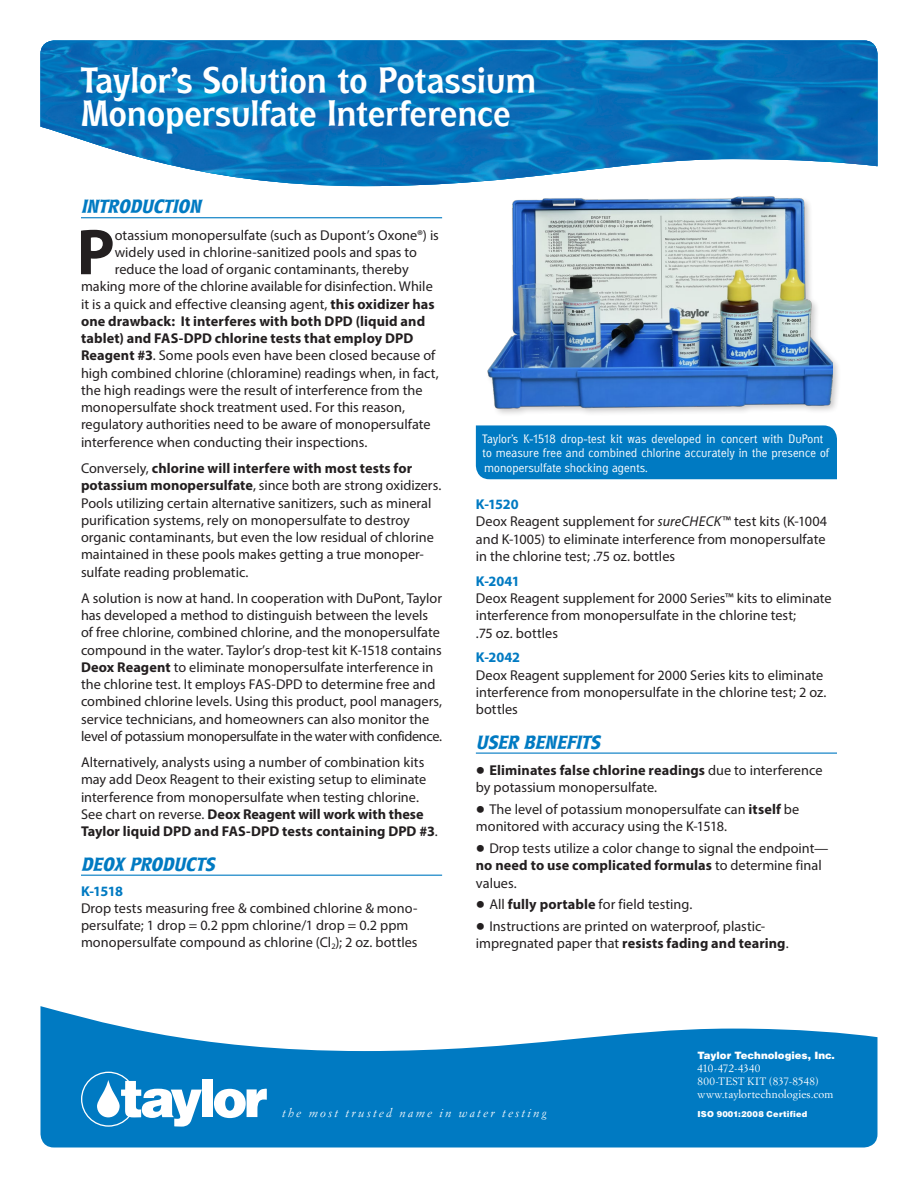
<style>
.page{position:relative;width:918px;height:1188px;background:#fff}
.page>*{position:absolute;margin:0;border:0;box-sizing:border-box;transform-origin:0 0}
.Initial_Drop_Cap{font:700 65.4px "Myriad Pro";color:#231f20}
.Heading{font:700 36px/33px "Rynders";letter-spacing:-.005em;color:#fff}
.Subheads{font:italic 800 18.75px "Rynders";color:#007ac2}
.Body_Text{font:14.25px/17.2px "Myriad Pro";color:#231f20}
.Initial_Drop_Cap-2{font:14.25px "Myriad Pro";color:#231f20}
.Kit_Description{font:14.25px/17.2px "Myriad Pro";letter-spacing:.005em;color:#231f20}
.Initial_Drop_Cap-3{font:700 14.25px "Myriad Pro";letter-spacing:.01em;color:#231f20}
.Kit_Number{font:700 14.25px "Myriad Pro";letter-spacing:-.015em;color:#007ac2}
.Captions_Description{font:300 12px/14.2px "Rynders";letter-spacing:.01em;color:#fff}
.t1{font:italic 12px "Simoncini Garamond";letter-spacing:.18em;color:#fff}
.t2{font:11.25px "Simoncini Garamond";letter-spacing:.005em;color:#fff}
.t3{font:11.25px "Simoncini Garamond";letter-spacing:-.015em;color:#fff}
.t4{font:900 10.2px "Helvetica";color:#fff}
.Captions_Description-2{font:900 8.25px "Helvetica";letter-spacing:.025em;color:#fff}
.s1{font-weight:700}
.s2{font-style:italic}
.s3{font-size:33px}
.s4{font-size:10.5px}
</style>
<div class="page">
<svg style="left:40px;top:1006px;width:837px;height:142px;fill:#007ac2"></svg>
<img style="left:40px;top:40px;width:838px;height:146px">
<svg style="left:81px;top:1072px;width:121px;height:55px"></svg>
<div style="left:203px;top:1079px;width:10px;height:38px;background:#fff"></div>
<svg style="left:214px;top:1088px;width:53px;height:30px"></svg>
<hr style="left:81px;top:217px;width:361px;height:1px;background:#007ac2">
<hr style="left:81px;top:875px;width:361px;height:1px;background:#007ac2">
<hr style="left:476px;top:753px;width:361px;height:1px;background:#007ac2">
<div style="left:485px;top:194px;width:356px;height:223px;background:#231f20;opacity:.25"></div>
<img style="left:485px;top:194px;width:347px;height:223px">
<div style="left:476px;top:425px;width:361px;height:54px;background:#007ac2"></div>
<p class="Heading" style="left:81px;top:63px;width:457px">Taylor’s Solution to Potassium<br>Monopersulfate Interference</p>
<p class="Subheads" style="left:81px;top:196px;width:121px">INTRODUCTION</p>
<p class="Initial_Drop_Cap" style="left:77px;top:210px;width:40px">P</p>
<p class="Initial_Drop_Cap-2" style="left:115px;top:226px;width:326px">otassium monopersulfate (such as Dupont’s Oxone®) is</p>
<p class="Initial_Drop_Cap-2" style="left:115px;top:243px;width:304px">widely used in chlorine-sanitized pools and spas to</p>
<p class="Initial_Drop_Cap-2" style="left:115px;top:261px;width:296px">reduce the load of organic contaminants, thereby</p>
<p class="Initial_Drop_Cap-2" style="left:81px;top:278px;width:353px">making more of the chlorine available for disinfection. While</p>
<p class="Initial_Drop_Cap-2" style="left:81px;top:295px;width:355px">it is a quick and effective cleansing agent, <span class="s1">this oxidizer has</span></p>
<p class="Initial_Drop_Cap-3" style="left:81px;top:312px;width:346px">one drawback: It interferes with both DPD (liquid and</p>
<p class="Initial_Drop_Cap-3" style="left:81px;top:329px;width:334px">tablet) and FAS-DPD chlorine tests that employ DPD</p>
<p class="Initial_Drop_Cap-2" style="left:81px;top:347px;width:356px"><span class="s1">Reagent #3</span>. Some pools even have been closed because of</p>
<p class="Initial_Drop_Cap-2" style="left:81px;top:364px;width:359px">high combined chlorine (chloramine) readings when, in fact,</p>
<p class="Initial_Drop_Cap-2" style="left:81px;top:381px;width:343px">the high readings were the result of interference from the</p>
<p class="Initial_Drop_Cap-2" style="left:81px;top:399px;width:326px">monopersulfate shock treatment used. For this reason,</p>
<p class="Initial_Drop_Cap-2" style="left:81px;top:416px;width:351px">regulatory authorities need to be aware of monopersulfate</p>
<p class="Initial_Drop_Cap-2" style="left:81px;top:433px;width:288px">interference when conducting their inspections.</p>
<p class="Body_Text" style="left:81px;top:459px;width:362px">Conversely, <span class="s1">chlorine will interfere with most tests for potassium monopersulfate</span>, since both are strong oxidizers.<br>Pools utilizing certain alternative sanitizers, such as mineral purification systems, rely on monopersulfate to destroy organic contaminants, but even the low residual of chlorine maintained in these pools makes getting a true monoper&shy;sulfate reading problematic.</p>
<p class="Body_Text" style="left:81px;top:589px;width:363px">A solution is now at hand. In cooperation with DuPont, Taylor has developed a method to distinguish between the levels of free chlorine, combined chlorine, and the monopersulfate compound in the water. Taylor’s drop-test kit K-1518 contains <span class="s1">Deox Reagent</span> to eliminate monopersulfate interference in the chlorine test. It employs FAS-DPD to determine free and combined chlorine levels. Using this product, pool managers, service technicians, and homeowners can also monitor the level of potassium monopersulfate in the water with confidence.</p>
<p class="Body_Text" style="left:81px;top:754px;width:358px">Alternatively, analysts using a number of combination kits may add Deox Reagent to their existing setup to eliminate interference from monopersulfate when testing chlorine.<br>See chart on reverse. <span class="s1">Deox Reagent will work with these Taylor liquid DPD and FAS-DPD tests containing DPD #3</span>.</p>
<p class="Subheads" style="left:81px;top:854px;width:135px">DEOX PRODUCTS</p>
<p class="Kit_Number" style="left:81px;top:882px;width:44px">K-1518</p>
<p class="Kit_Description" style="left:81px;top:899px;width:338px">Drop tests measuring free &amp; combined chlorine &amp; mono&shy;persulfate; 1 drop = 0.2 ppm chlorine/1 drop = 0.2 ppm monopersulfate compound as chlorine (Cl<sub>2</sub>); 2 oz. bottles</p>
<p class="Captions_Description" style="left:483px;top:432px;width:348px">Taylor’s K-1518 drop-test kit was developed in concert with DuPont to measure free and combined chlorine accurately in the presence of monopersulfate shocking agents.</p>
<p class="Kit_Number" style="left:476px;top:495px;width:44px">K-1520</p>
<p class="Kit_Description" style="left:476px;top:513px;width:353px;text-align:justify">Deox Reagent supplement for <span class="s2">sureCHECK</span>™ test kits (K-1004 and K-1005) to eliminate interference from monopersulfate in the chlorine test; .75 oz. bottles</p>
<p class="Kit_Number" style="left:476px;top:572px;width:45px">K-2041</p>
<p class="Kit_Description" style="left:476px;top:589px;width:357px">Deox Reagent supplement for 2000 Series™ kits to eliminate interference from monopersulfate in the chlorine test;<br>.75 oz. bottles</p>
<p class="Kit_Number" style="left:476px;top:648px;width:46px">K-2042</p>
<p class="Kit_Description" style="left:476px;top:666px;width:352px">Deox Reagent supplement for 2000 Series kits to eliminate interference from monopersulfate in the chlorine test; 2 oz. bottles</p>
<p class="Subheads" style="left:476px;top:732px;width:125px">USER BENEFITS</p>
<p class="Body_Text" style="left:476px;top:761px;width:348px"><span class="s3">•</span> <span class="s1">Eliminates false chlorine readings</span> due to interference by potassium monopersulfate.</p>
<p class="Body_Text" style="left:476px;top:800px;width:325px"><span class="s3">•</span> The level of potassium monopersulfate can <span class="s1">itself</span> be monitored with accuracy using the K-1518.</p>
<p class="Body_Text" style="left:476px;top:840px;width:354px"><span class="s3">•</span> Drop tests utilize a color change to signal the endpoint— <span class="s1">no need to use complicated formulas</span> to determine final values.</p>
<p class="Body_Text" style="left:476px;top:896px;width:218px"><span class="s3">•</span> All <span class="s1">fully portable</span> for field testing.</p>
<p class="Body_Text" style="left:476px;top:918px;width:314px"><span class="s3">•</span> Instructions are printed on waterproof, plastic&shy;impregnated paper that <span class="s1">resists fading and tearing</span>.</p>
<p class="t1" style="left:282px;top:1106px;width:266px">the most trusted name in water testing</p>
<p class="t4" style="left:697px;top:1049px;width:139px">Taylor Technologies, Inc.</p>
<p class="t3" style="left:697px;top:1061px;width:64px">410-472-4340</p>
<p class="t2" style="left:697px;top:1074px;width:123px">800-<span class="s4">TEST KIT</span> (837-8548)</p>
<p class="t2" style="left:697px;top:1087px;width:138px">www.taylortechnologies.com</p>
<p class="Captions_Description-2" style="left:697px;top:1109px;width:111px">ISO 9001:2008 Certified</p>
</div>
